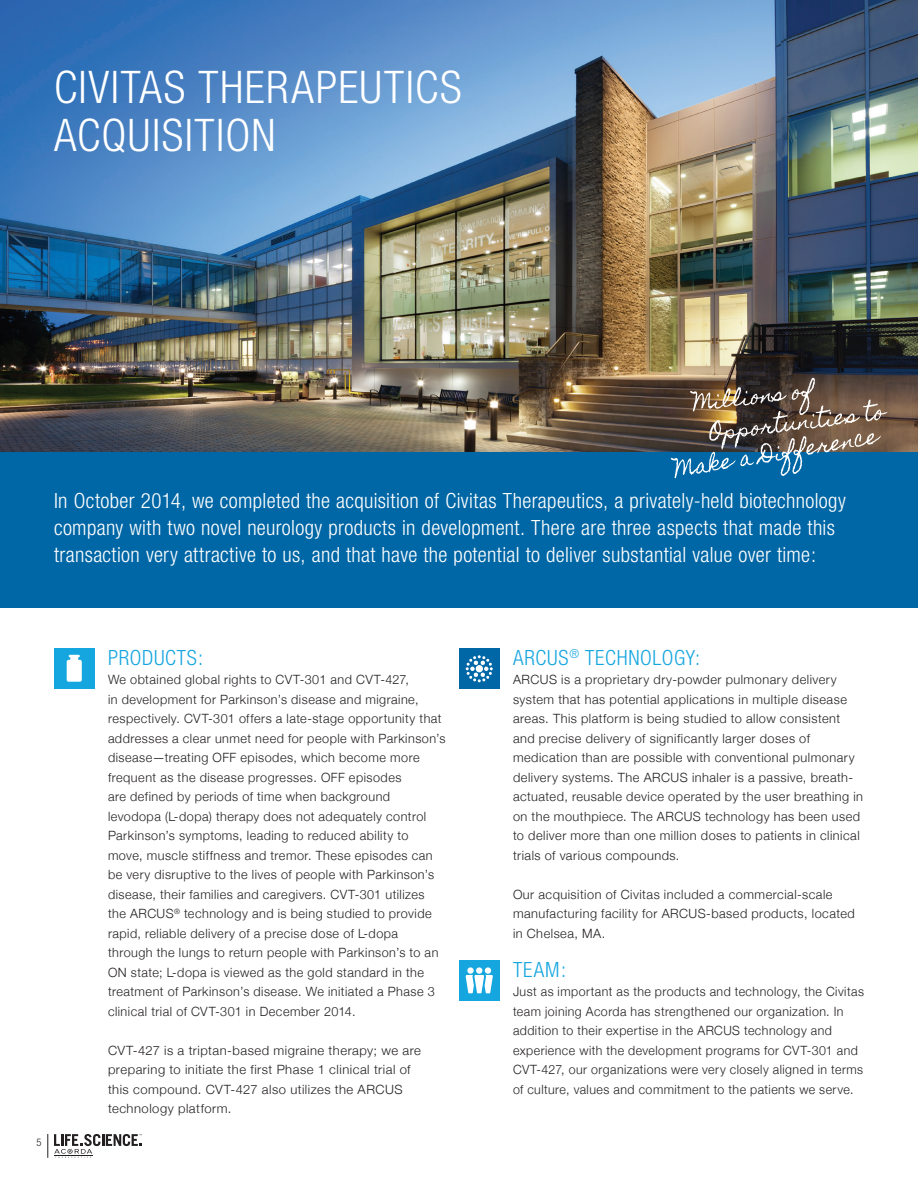
<style>
.page{position:relative;width:918px;height:1188px;background:#fff}
.page>*{position:absolute;margin:0;border:0;box-sizing:border-box;transform-origin:0 0}
.t1{font:300 condensed 45px "Helvetica Neue";letter-spacing:.035em;color:#fff}
.t2{font:300 condensed 21px/27px "Helvetica Neue";letter-spacing:.015em;color:#fff}
.t3{font:300 condensed 21px "Helvetica Neue";letter-spacing:.035em;color:#16a6df}
.t4{font:300 12.75px/19.5px "Helvetica Neue";letter-spacing:.04em;color:#231f20}
.t5{font:300 condensed 10.5px "Helvetica Neue";color:#231f20}
</style>
<div class="page">
<img style="left:0;top:0;width:918px;height:452px">
<div style="left:459px;top:960px;width:41px;height:41px;background:#16a6df"></div>
<div style="left:485px;top:967px;width:6px;height:7px;background:#fff;border-radius:50%"></div>
<svg style="left:467px;top:967px;width:7px;height:7px"></svg>
<svg style="left:466px;top:975px;width:27px;height:18px"></svg>
<div style="left:476px;top:967px;width:6px;height:7px;background:#fff;border-radius:50%"></div>
<div style="left:459px;top:648px;width:41px;height:40px;background:#0067a6"></div>
<svg style="left:466px;top:655px;width:27px;height:27px"></svg>
<div style="left:54px;top:648px;width:40px;height:40px;background:#16a6df"></div>
<svg style="left:67px;top:655px;width:15px;height:27px"></svg>
<hr style="left:917px;top:608px;width:1px;height:121px;background:#50616a">
<hr style="left:917px;top:0;width:1px;height:122px;background:#50616a">
<div style="left:0;top:452px;width:918px;height:156px;background:#0067a6"></div>
<svg style="left:671px;top:378px;width:216px;height:100px"></svg>
<svg style="left:54px;top:1134px;width:88px;height:24px"></svg>
<svg style="left:47px;top:1134px;width:1px;height:24px"></svg>
<p class="t1" style="left:54px;top:62px;width:409px">CIVITAS THERAPEUTICS</p>
<p class="t1" style="left:54px;top:110px;width:223px">ACQUISITION</p>
<p class="t2" style="left:54px;top:487px;width:793px">In October 2014, we completed the acquisition of Civitas Therapeutics, a privately-held biotechnology company with two novel neurology products in development. There are three aspects that made this transaction very attractive to us, and that have the potential to deliver substantial value over time:</p>
<p class="t5" style="left:37px;top:1136px;width:7px">5</p>
<p class="t3" style="left:108px;top:645px;width:97px">PRODUCTS:</p>
<p class="t4" style="left:108px;top:669px;width:339px">We obtained global rights to CVT-301 and CVT-427,<br>in development for Parkinson’s disease and migraine, respectively. CVT-301 offers a late-stage opportunity that addresses a clear unmet need for people with Parkinson’s disease—treating OFF episodes, which become more frequent as the disease progresses. OFF episodes<br>are defined by periods of time when background levodopa (L-dopa) therapy does not adequately control Parkinson’s symptoms, leading to reduced ability to move, muscle stiffness and tremor. These episodes can be very disruptive to the lives of people with Parkinson’s disease, their families and caregivers. CVT-301 utilizes the ARCUS<sup>®</sup> technology and is being studied to provide rapid, reliable delivery of a precise dose of L-dopa through the lungs to return people with Parkinson’s to an ON state; L-dopa is viewed as the gold standard in the treatment of Parkinson’s disease. We initiated a Phase 3 clinical trial of CVT-301 in December 2014.</p>
<p class="t4" style="left:108px;top:1040px;width:314px">CVT-427 is a triptan-based migraine therapy; we are preparing to initiate the first Phase 1 clinical trial of this compound. CVT-427 also utilizes the ARCUS technology platform.</p>
<p class="t3" style="left:513px;top:645px;width:189px">ARCUS<sup>®</sup> TECHNOLOGY:</p>
<p class="t4" style="left:513px;top:669px;width:352px">ARCUS is a proprietary dry-powder pulmonary delivery system that has potential applications in multiple disease areas. This platform is being studied to allow consistent and precise delivery of significantly larger doses of medication than are possible with conventional pulmonary delivery systems. The ARCUS inhaler is a passive, breath&shy;actuated, reusable device operated by the user breathing in on the mouthpiece. The ARCUS technology has been used to deliver more than one million doses to patients in clinical trials of various compounds.</p>
<p class="t4" style="left:513px;top:884px;width:343px">Our acquisition of Civitas included a commercial-scale manufacturing facility for ARCUS-based products, located in Chelsea, MA.</p>
<p class="t3" style="left:513px;top:957px;width:55px">TEAM:</p>
<p class="t4" style="left:513px;top:981px;width:353px">Just as important as the products and technology, the Civitas team joining Acorda has strengthened our organization. In addition to their expertise in the ARCUS technology and experience with the development programs for CVT-301 and CVT-427, our organizations were very closely aligned in terms of culture, values and commitment to the patients we serve.</p>
</div>
